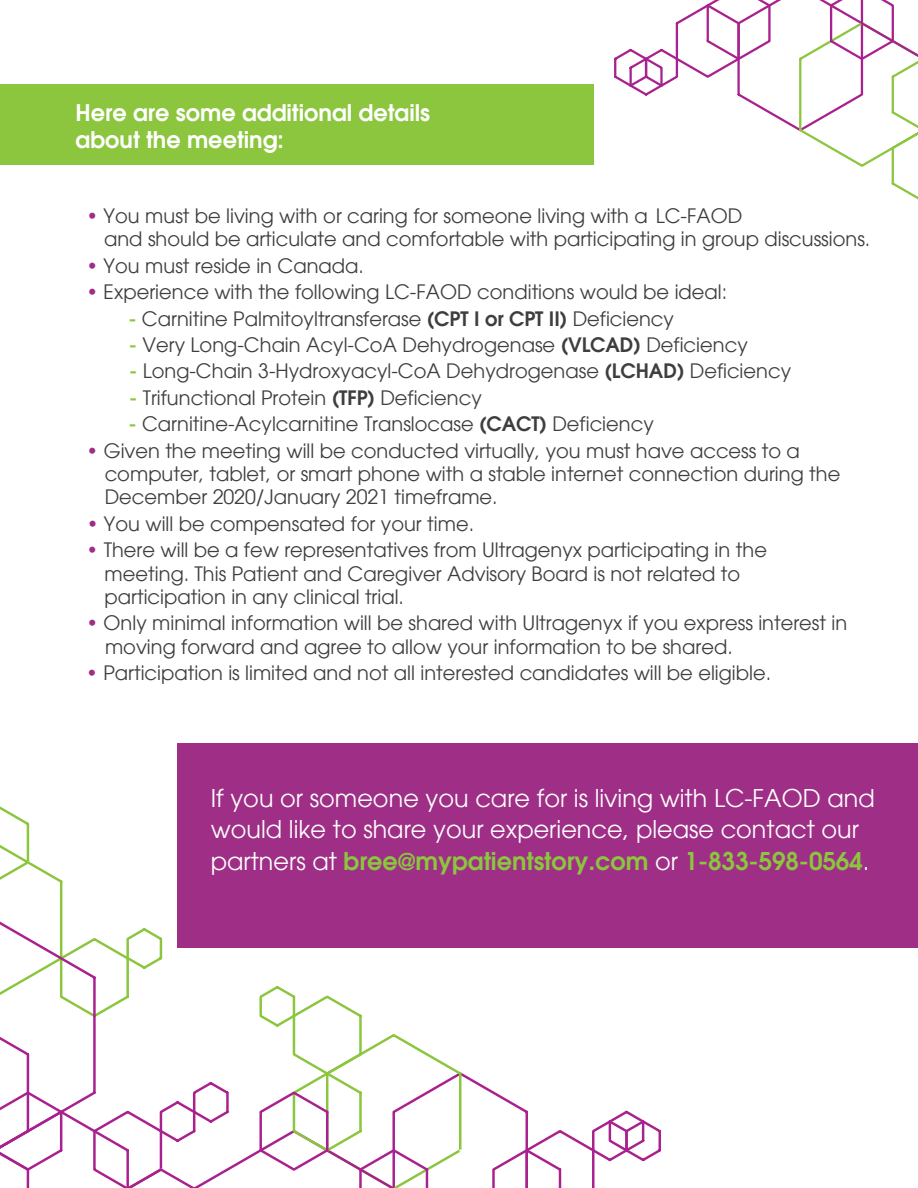
<style>
.page{position:relative;width:918px;height:1188px;background:#fff}
.page>*{position:absolute;margin:0;border:0;box-sizing:border-box;transform-origin:0 0}
.t1{font:24px/31.5px "Avant Garde";color:#fff}
.t2{font:600 22.5px/27px "Avant Garde";color:#fff}
.t3{font:19.5px/23.4px "Avant Garde";color:#3e3e3f}
.s1{color:#9f2e86}
.s2{font-weight:600;color:#8bc63e}
.s3{font-weight:600}
</style>
<div class="page">
<svg style="left:0;top:801px;width:663px;height:387px"></svg>
<svg style="left:614px;top:0;width:304px;height:200px"></svg>
<div style="left:0;top:84px;width:593px;height:81px;background:#8bc63e"></div>
<div style="left:178px;top:743px;width:740px;height:204px;background:#9f2e86"></div>
<p class="t2" style="left:76px;top:99px;width:356px">Here are some additional details about the meeting:</p>
<p class="t3" style="left:104px;top:204px;width:768px;text-indent:-18px"><span class="s1">•</span> You must be living with or caring for someone living with a LC-FAOD<br>and should be articulate and comfortable with participating in group discussions.</p>
<p class="t3" style="left:86px;top:254px;width:279px"><span class="s1">•</span> You must reside in Canada.</p>
<p class="t3" style="left:86px;top:280px;width:642px"><span class="s1">•</span> Experience with the following LC-FAOD conditions would be ideal:</p>
<p class="t3" style="left:128px;top:307px;width:547px"><span class="s2">-</span> Carnitine Palmitoyltransferase <span class="s3">(CPT I or CPT II)</span> Deficiency</p>
<p class="t3" style="left:129px;top:333px;width:620px"><span class="s2">-</span> Very Long-Chain Acyl-CoA Dehydrogenase <span class="s3">(VLCAD)</span> Deficiency</p>
<p class="t3" style="left:129px;top:359px;width:664px"><span class="s2">-</span> Long-Chain 3-Hydroxyacyl-CoA Dehydrogenase <span class="s3">(LCHAD)</span> Deficiency</p>
<p class="t3" style="left:129px;top:386px;width:354px"><span class="s2">-</span> Trifunctional Protein <span class="s3">(TFP)</span> Deficiency</p>
<p class="t3" style="left:129px;top:412px;width:527px"><span class="s2">-</span> Carnitine-Acylcarnitine Translocase <span class="s3">(CACT)</span> Deficiency</p>
<p class="t3" style="left:105px;top:439px;width:737px;text-indent:-18px"><span class="s1">•</span> Given the meeting will be conducted virtually, you must have access to a computer, tablet, or smart phone with a stable internet connection during the<br>December 2020/January 2021 timeframe.</p>
<p class="t3" style="left:87px;top:512px;width:389px"><span class="s1">•</span> You will be compensated for your time.</p>
<p class="t3" style="left:105px;top:538px;width:664px;text-indent:-18px"><span class="s1">•</span> There will be a few representatives from Ultragenyx participating in the meeting. This Patient and Caregiver Advisory Board is not related to participation in any clinical trial.</p>
<p class="t3" style="left:105px;top:611px;width:744px;text-indent:-19px"><span class="s1">•</span> Only minimal information will be shared with Ultragenyx if you express interest in moving forward and agree to allow your information to be shared.</p>
<p class="t3" style="left:86px;top:661px;width:686px"><span class="s1">•</span> Participation is limited and not all interested candidates will be eligible.</p>
<p class="t1" style="left:211px;top:782px;width:665px">If you or someone you care for is living with LC-FAOD and would like to share your experience, please contact our partners at <span class="s2">bree@mypatientstory.com</span> or <span class="s2">1-833-598-0564</span>.</p>
</div>
